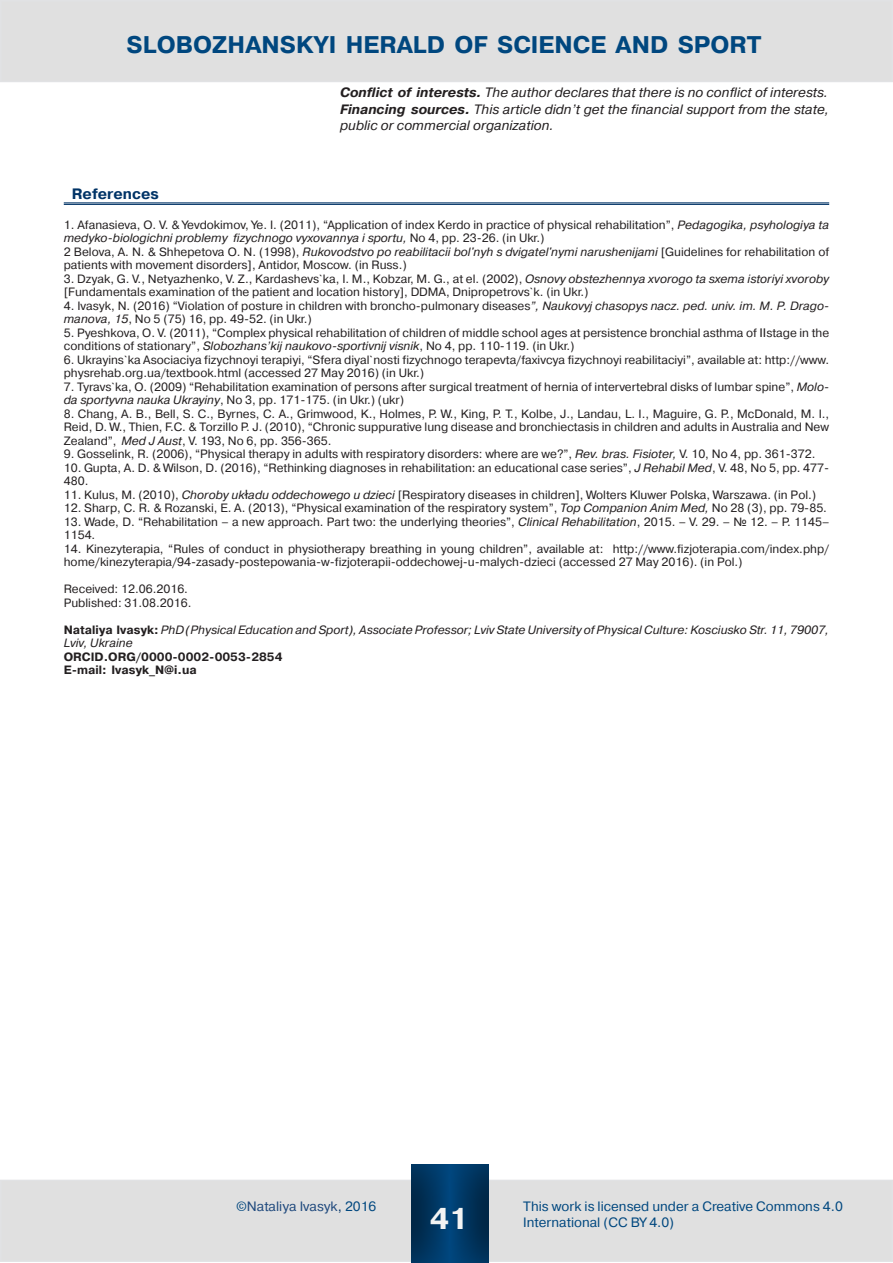
<style>
.page{position:relative;width:893px;height:1263px;background:#fff}
.page>*{position:absolute;margin:0;border:0;box-sizing:border-box;transform-origin:0 0}
.t1{font:700 30px "Pragmatica CTT";color:#f3f4f4}
.t2{font:700 24px "Pragmatica CTT";color:#00477f}
.Обычный__веб__Знак_О{font:700 15px "Pragmatica CTT";color:#036}
.Обычный{font:italic 13.5px/16.5px "Pragmatica CTT";color:#231f20}
.t3{font:13.5px/16.2px "Pragmatica CTT";color:#00477f}
.Основной_текст1{font:13.5px "Pragmatica CTT";color:#1f497d}
.Обычный-2{font:12px/13.5px "Pragmatica CTT";color:#231f20}
.Заголовок_1{font:12px/13.5px "Pragmatica CTT";color:#231f20}
.Обычный-3{font:italic 12px/13.5px "Pragmatica CTT";color:#231f20}
.Обычный-4{font:700 12px "Pragmatica CTT";color:#231f20}
.s1{font-weight:700}
.s2{font-style:italic}
.s3{font-family:"Lucida Sans Unicode"}
.s4{font-weight:700;font-style:normal}
.s5{color:#00477f}
.s6{color:#036}
</style>
<div class="page">
<div style="left:1px;top:1180px;width:891px;height:81px;background:#e0e0e0"></div>
<div style="left:0;top:1180px;width:893px;height:82px;border:2px solid #e1e2e4"></div>
<svg style="left:411px;top:1164px;width:81px;height:99px;background:#083c66"></svg>
<div style="left:1px;top:1px;width:891px;height:80px;background:#e0e0e0"></div>
<div style="left:0;top:0;width:893px;height:82px;border:2px solid #e1e2e4"></div>
<hr style="left:64px;top:202px;width:765px;height:1px;background:#036">
<hr style="left:64px;top:204px;width:765px;height:1px;background:#036">
<h2 class="t2" style="left:127px;top:32px;width:34px">SLOBOZ</h2>
<h2 class="t2" style="left:228px;top:32px;width:36px">HANSK</h2>
<h2 class="t2" style="left:313px;top:32px;width:83px">YI HERALD</h2>
<h2 class="t2" style="left:454px;top:32px;width:180px">OF SCI ENCE AND</h2>
<h2 class="t2" style="left:678px;top:32px;width:18px">SPORT</h2>
<p class="Обычный" style="left:340px;top:84px;width:490px"><span class="s1">Conflict of interests.</span> The author declares that there is no conflict of interests.</p>
<p class="Обычный" style="left:340px;top:101px;width:490px"><span class="s1">Financing sources.</span> This article didn’t get the financial support from the state, public or commercial organization.</p>
<p class="Обычный__веб__Знак_О" style="left:72px;top:186px;width:88px">REFERENCES</p>
<p class="Обычный-2" style="left:64px;top:218px;width:767px">1. Afanasieva, O. V. &amp; Yevdokimov, Ye. I. (2011), “Application of index Kerdo in practice of physical rehabilitation”, <span class="s2">Pedagogika, psyhologiya ta medyko-biologichni problemy fizychnogo vyxovannya i sportu,</span> No 4, pp. 23-26. (in Ukr.)</p>
<p class="Обычный-2" style="left:64px;top:245px;width:767px">2 Belova, A. N. &amp; Shhepetova O. N. (1998), <span class="s2">Rukovodstvo po reabilitacii bol'nyh s dvigatel'nymi narushenijami</span> [Guidelines for rehabilitation of patients with movement disorders], Antidor, Moscow. (in Russ.)</p>
<p class="Обычный-2" style="left:64px;top:272px;width:767px">3. Dzyak, G. V., Netyazhenko, V. Z., Kardashevs`ka, I. M., Kobzar, M. G., at el. (2002), <span class="s2">Osnovy obstezhennya xvorogo ta sxema istoriyi xvoroby </span>[Fundamentals examination of the patient and location history], DDMA, Dnipropetrovs`k. (in Ukr.)</p>
<p class="Обычный-2" style="left:64px;top:299px;width:767px">4. Ivasyk, N. (2016) “Violation of posture in children with broncho-pulmonary diseases<span class="s2">”, Naukovyj chasopys nacz. ped. univ. im. M. P. Drago&shy;manova, 15</span>, No 5 (75) 16, pp. 49-52. (in Ukr.)</p>
<p class="Обычный-2" style="left:64px;top:326px;width:767px">5. Pyeshkova, O. V. (2011), “Complex physical rehabilitation of children of middle school ages at persistence bronchial asthma of <span class="s3">ΙΙ</span>stage in the conditions of stationary”, <span class="s2">Slobozhans’kij naukovo-sportivnij vіsnik</span>, No 4, pp. 110-119. (in Ukr.)</p>
<p class="Обычный-2" style="left:64px;top:353px;width:767px">6. Ukrayins`ka Asociaciya fizychnoyi terapiyi, “Sfera diyal`nosti fizychnogo terapevta/faxivcya fizychnoyi reabilitaciyi”, available at: http://www. physrehab.org.ua/textbook.html (accessed 27 May 2016) (in Ukr.)</p>
<p class="Обычный-2" style="left:64px;top:380px;width:767px">7. Tyravs`ka, O. (2009) “Rehabilitation examination of persons after surgical treatment of hernia of intervertebral disks of lumbar spine”, <span class="s2">Molo&shy;da sportyvna nauka Ukrayiny</span>, No 3, pp. 171-175. (in Ukr.) (ukr)</p>
<p class="Обычный-2" style="left:64px;top:407px;width:767px;text-align:justify">8. Chang, A. B., Bell, S. C., Byrnes, C. A., Grimwood, K., Holmes, P. W., King, P. T., Kolbe, J., Landau, L. I., Maguire, G. P., McDonald, M. I., Reid, D. W., Thien, F.C. &amp; Torzillo P. J. (2010), “Chronic suppurative lung disease and bronchiectasis in children and adults in Australia and New Zealand”, <span class="s2">Med J Aust</span>, V. 193, No 6, pp. 356-365.</p>
<p class="Обычный-2" style="left:64px;top:447px;width:753px">9. Gosselink, R. (2006), “Physical therapy in adults with respiratory disorders: where are we?”, <span class="s2">Rev. bras. Fisioter,</span> V. 10, No 4, pp. 361-372.</p>
<p class="Обычный-2" style="left:64px;top:461px;width:767px">10. Gupta, A. D. &amp; Wilson, D. (2016), “Rethinking diagnoses in rehabilitation: an educational case series”, <span class="s2">J Rehabil Med</span>, V. 48, No 5, pp. 477-<br>480.</p>
<p class="Обычный-2" style="left:64px;top:488px;width:754px">11. Kulus, M. (2010), <span class="s2">Choroby uk</span><span class="s3">ł</span><span class="s2">adu oddechowego u dzieci</span> [Respiratory diseases in children], Wolters Kluwer Polska, Warszawa. (in Pol.)</p>
<p class="Обычный-2" style="left:64px;top:501px;width:765px">12. Sharp, C. R. &amp; Rozanski, E. A. (2013), “Physical examination of the respiratory system”, <span class="s2">Top Companion Anim Med,</span> No 28 (3), pp. 79-85.</p>
<p class="Обычный-2" style="left:64px;top:515px;width:767px">13. Wade, D. “Rehabilitation – a new approach. Part two: the underlying theories”, <span class="s2">Clinical Rehabilitation</span>, 2015. – V. 29. – № 12. – Р. 1145–<br>1154.</p>
<p class="Заголовок_1" style="left:64px;top:542px;width:767px">14. Kinezyterapia, “Rules of conduct in physiotherapy breathing in young children”, available at: http://www.fizjoterapia.com/index.php/ home/kinezyterapia/94-zasady-postepowania-w-fizjoterapii-oddechowej-u-malych-dzieci (accessed 27 May 2016). (in Pol.)</p>
<p class="Обычный-2" style="left:64px;top:582px;width:126px">Received: 12.06.2016.</p>
<p class="Обычный-2" style="left:64px;top:596px;width:129px">Published: 31.08.2016.</p>
<p class="Обычный-3" style="left:64px;top:623px;width:767px"><span class="s4">NATALIYA IVASYK:</span> PhD (Physical Education and Sport), Associate Professor; Lviv State University of Physical Culture: Kosciusko Str. 11, 79007,<br>Lviv, Ukraine</p>
<p class="Обычный-4" style="left:64px;top:650px;width:9px">ORCID</p>
<p class="Обычный-4" style="left:104px;top:650px;width:180px">.ORG/0000-0002-0053-2854</p>
<p class="Обычный-4" style="left:64px;top:663px;width:135px">Е-MAIL: IVASYK_N@I.UA</p>
<p class="Основной_текст1" style="left:236px;top:1199px;width:142px"><span class="s5">©</span>Nataliya Ivasyk<span class="s6">,</span> <span class="s5">2016</span></p>
<h1 class="t1" style="left:430px;top:1202px;width:41px">41</h1>
<p class="t3" style="left:523px;top:1198px;width:321px">This work is licensed under a Creative Commons 4.0<br>International (CC BY 4.0)</p>
</div>
